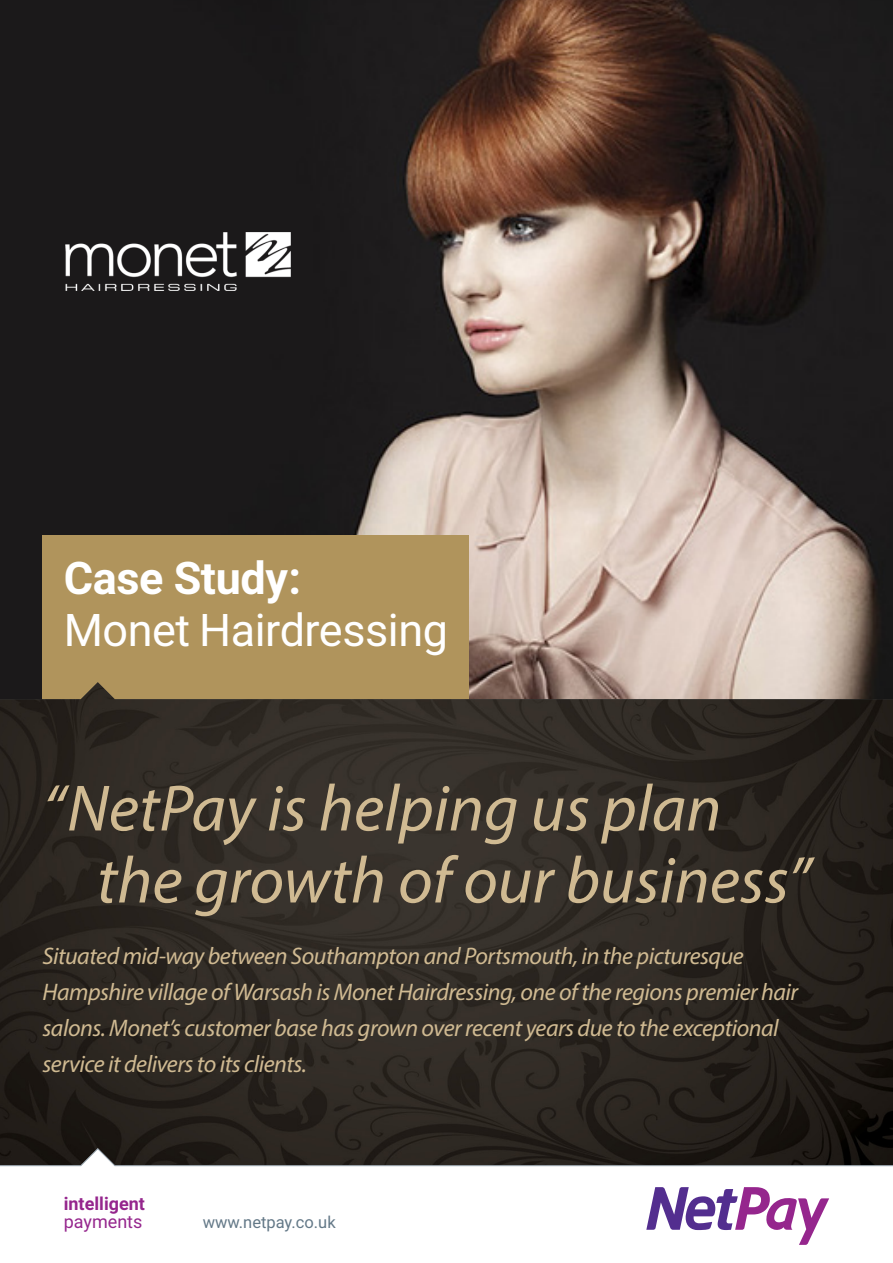
<style>
.page{position:relative;width:893px;height:1263px;background:#fff}
.page>*{position:absolute;margin:0;border:0;box-sizing:border-box;transform-origin:0 0}
.t1{font:italic 66px/72px "Myriad Pro";color:#d0ba92}
.t2{font:45px "Roboto";letter-spacing:-.01em;color:#fff}
.t3{font:700 45px "Roboto";letter-spacing:-.01em;color:#fff}
.t4{font:italic 24px/36px "Myriad Pro";letter-spacing:-.02em;color:#d0ba92}
.t5{font:700 18px/18px "Roboto";color:#95268d}
.t6{font:16.5px "Roboto";color:#637887}
.s1{font-weight:400}
</style>
<div class="page">
<img style="left:0;top:0;width:893px;height:682px">
<div style="left:43px;top:536px;width:426px;height:206px;background:#b0945c"></div>
<img style="left:0;top:682px;width:893px;height:466px">
<img style="left:66px;top:232px;width:224px;height:59px">
<svg style="left:0;top:1148px;width:893px;height:19px;background:#35312e"></svg>
<svg style="left:646px;top:1187px;width:183px;height:58px"></svg>
<p class="t3" style="left:64px;top:546px;width:239px">Case Study:</p>
<p class="t2" style="left:64px;top:598px;width:386px">Monet Hairdressing</p>
<p class="t1" style="left:97px;top:771px;width:716px;text-indent:-54px">“NetPay is helping us plan the growth of our business”</p>
<p class="t4" style="left:43px;top:937px;width:757px">Situated mid-way between Southampton and Portsmouth, in the picturesque Hampshire village of Warsash is Monet Hairdressing, one of the regions premier hair salons. Monet’s customer base has grown over recent years due to the exceptional service it delivers to its clients.</p>
<p class="t5" style="left:64px;top:1194px;width:83px">intelligent <span class="s1">payments</span></p>
<p class="t6" style="left:203px;top:1211px;width:135px">www.netpay.co.uk</p>
</div>
